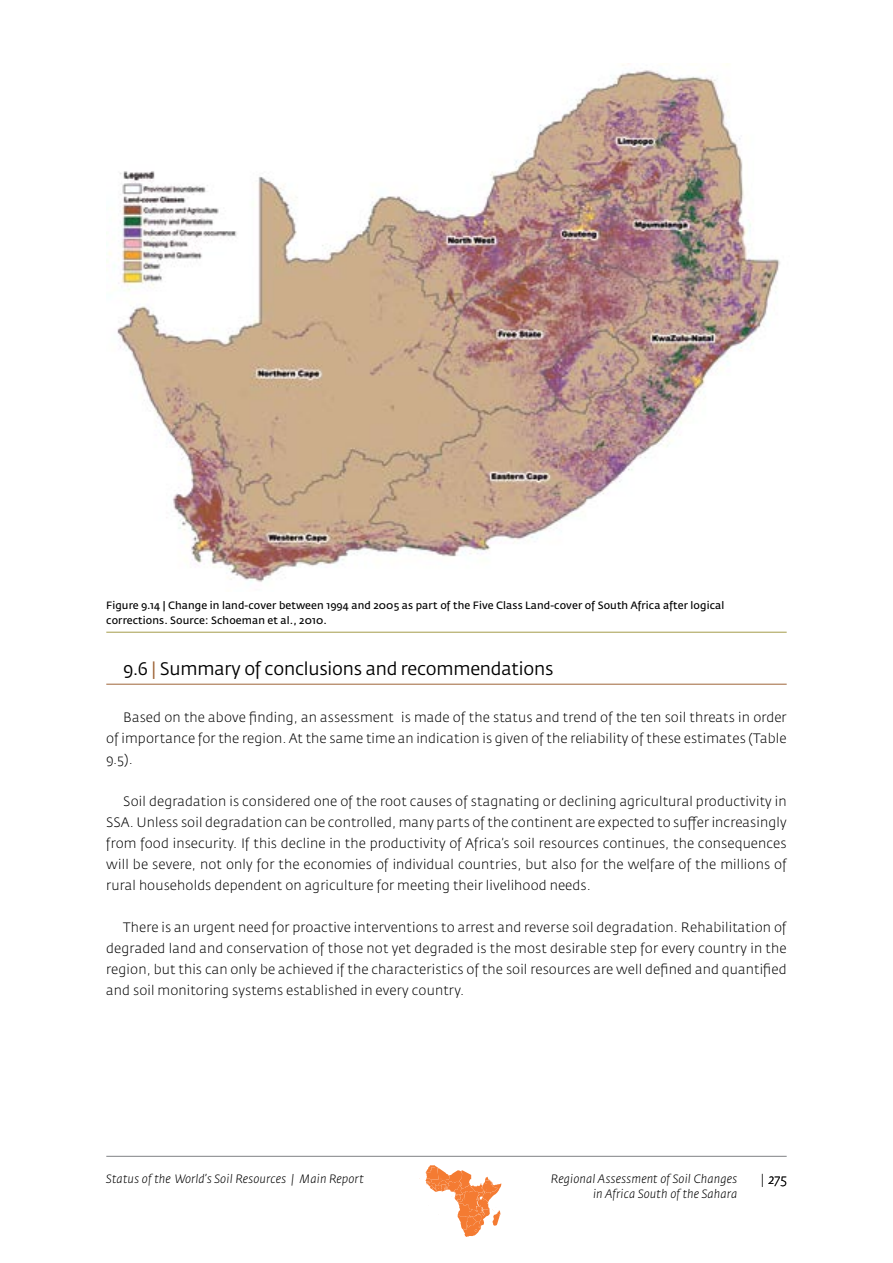
<style>
.page{position:relative;width:893px;height:1263px;background:#fff}
.page>*{position:absolute;margin:0;border:0;box-sizing:border-box;transform-origin:0 0}
.Sub_Sub_Chapter{font:18px "Fedra Sans Std";letter-spacing:-.01em;color:#000}
.Text{font:300 13.5px/21px "Fedra Sans Std";letter-spacing:.01em;color:#000;text-align:justify}
.t1{font:italic 300 13.5px "Fedra Sans Std";color:#000}
.t2{font:italic 300 12px "Fedra Sans Std";letter-spacing:.01em;color:#000}
.Caption_Image{font:10.5px/15px "Fedra Sans Std";letter-spacing:.01em;color:#000}
.s1{color:#9e6539}
.s2{font-style:normal}
</style>
<div class="page">
<hr style="left:106px;top:1156px;width:681px;height:1px;background:#808285">
<svg style="left:419px;top:1165px;width:83px;height:72px"></svg>
<hr style="left:106px;top:632px;width:681px;height:1px;background:#a59c4b">
<img style="left:106px;top:64px;width:674px;height:519px">
<hr style="left:106px;top:684px;width:681px;height:1px;background:#9e6539">
<p class="Caption_Image" style="left:106px;top:597px;width:619px">Figure 9.14 | Change in land-cover between 1994 and 2005 as part of the Five Class Land-cover of South Africa after logical corrections. Source: Schoeman et al., 2010.</p>
<p class="Sub_Sub_Chapter" style="left:123px;top:658px;width:432px">9.6 <span class="s1">|</span> Summary of conclusions and recommendations</p>
<p class="Text" style="left:106px;top:707px;width:682px;text-indent:17px">Based on the above finding, an assessment is made of the status and trend of the ten soil threats in order of importance for the region. At the same time an indication is given of the reliability of these estimates (Table 9.5).</p>
<p class="Text" style="left:106px;top:791px;width:682px;text-indent:17px">Soil degradation is considered one of the root causes of stagnating or declining agricultural productivity in SSA. Unless soil degradation can be controlled, many parts of the continent are expected to suffer increasingly from food insecurity. If this decline in the productivity of Africa’s soil resources continues, the consequences will be severe, not only for the economies of individual countries, but also for the welfare of the millions of rural households dependent on agriculture for meeting their livelihood needs.</p>
<p class="Text" style="left:106px;top:917px;width:682px;text-indent:17px">There is an urgent need for proactive interventions to arrest and reverse soil degradation. Rehabilitation of degraded land and conservation of those not yet degraded is the most desirable step for every country in the region, but this can only be achieved if the characteristics of the soil resources are well defined and quantified and soil monitoring systems established in every country.</p>
<p class="t2" style="left:106px;top:1172px;width:259px">Status of the World’s Soil Resources | Main Report</p>
<p class="t2" style="left:551px;top:1172px;width:188px">Regional Assessment of Soil Changes</p>
<p class="t1" style="left:761px;top:1171px;width:28px"><span class="s2">|</span> 275</p>
<p class="t2" style="left:593px;top:1187px;width:146px">in Africa South of the Sahara</p>
</div>
